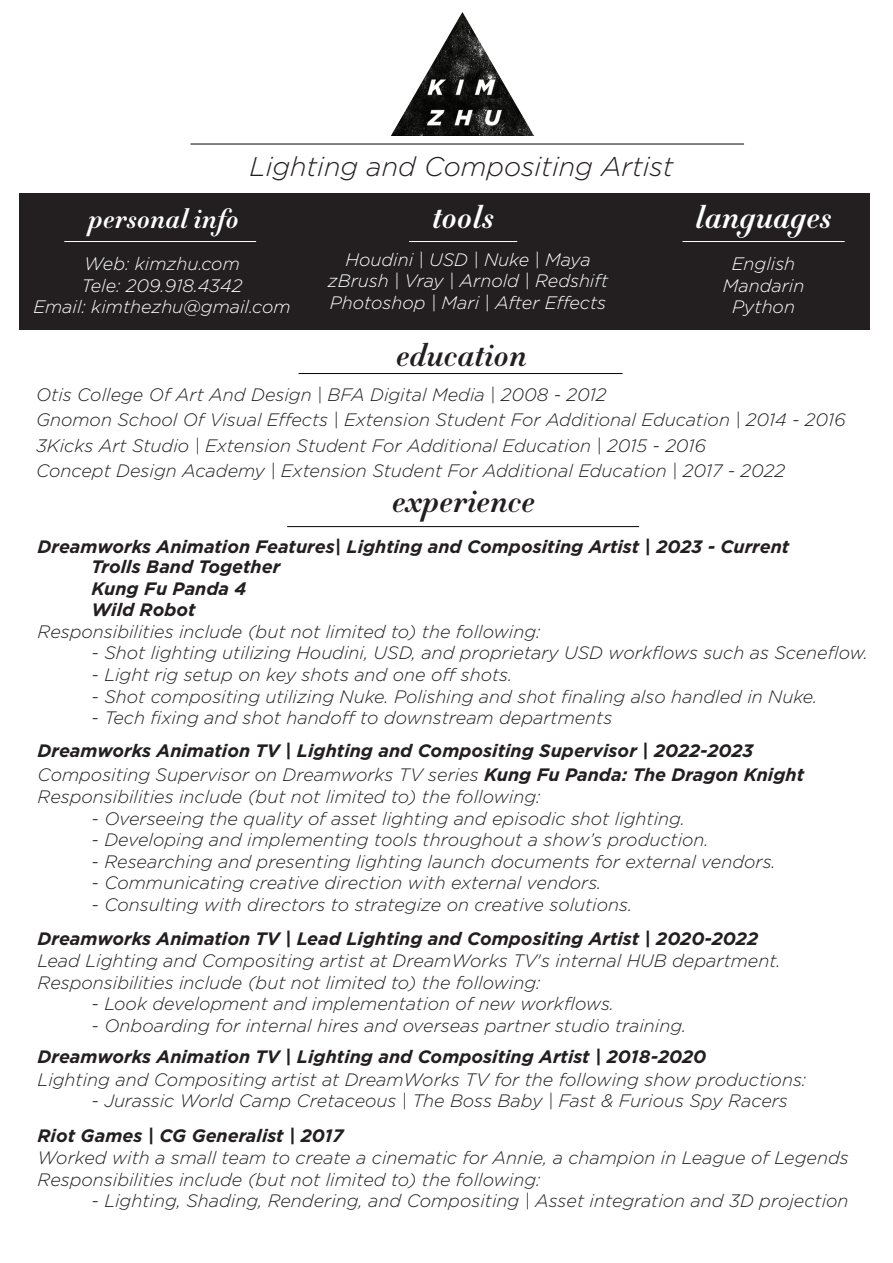
<style>
.page{position:relative;width:893px;height:1263px;background:#fff}
.page>*{position:absolute;margin:0;border:0;box-sizing:border-box;transform-origin:0 0}
.t1{font:italic 700 31.5px "Didot HTF 06";color:#231f20}
.t2{font:italic 700 31.5px "Didot HTF 06";color:#fff}
.t3{font:italic 300 27px "Gotham HTF";color:#231f20}
.t4{font:italic 700 27px "Didot HTF 06";color:#fff}
.t5{font:italic 300 18px/25.5px "Gotham HTF";color:#231f20}
.t6{font:italic 700 18px/21.6px "Gotham HTF";color:#231f20}
.t7{font:italic 300 18px/21.6px "Gotham HTF";color:#fff;text-align:center}
.s1{font-weight:300}
</style>
<div class="page">
<div style="left:20px;top:193px;width:850px;height:137px;background:#231f20"></div>
<hr style="left:64px;top:241px;width:192px;height:1px;background:#fff">
<hr style="left:287px;top:526px;width:352px;height:1px;background:#040503">
<hr style="left:190px;top:144px;width:554px;height:1px;background:#040503">
<hr style="left:409px;top:241px;width:108px;height:1px;background:#fff">
<hr style="left:682px;top:241px;width:162px;height:1px;background:#fff">
<img style="left:392px;top:12px;width:141px;height:123px">
<hr style="left:298px;top:373px;width:324px;height:1px;background:#040503">
<h2 class="t3" style="left:250px;top:152px;width:425px">Lighting and Compositing Artist</h2>
<h2 class="t4" style="left:88px;top:201px;width:152px">personal info</h2>
<h1 class="t2" style="left:432px;top:197px;width:64px">tools</h1>
<p class="t7" style="left:328px;top:248px;width:282px">Houdini | USD | Nuke | Maya zBrush | Vray | Arnold | Redshift<br>Photoshop | Mari | After Effects</p>
<p class="t7" style="left:34px;top:253px;width:259px">Web: kimzhu.com<br>Tele: 209.918.4342<br>Email: kimthezhu@gmail.com</p>
<h1 class="t2" style="left:695px;top:197px;width:138px">languages</h1>
<p class="t7" style="left:723px;top:253px;width:83px">English<br>Mandarin<br>Python</p>
<h1 class="t1" style="left:396px;top:335px;width:132px">education</h1>
<p class="t5" style="left:36px;top:381px;width:811px">Otis College Of Art And Design | BFA Digital Media | 2008 - 2012<br>Gnomon School Of Visual Effects | Extension Student For Additional Education | 2014 - 2016<br>3Kicks Art Studio | Extension Student For Additional Education | 2015 - 2016<br>Concept Design Academy | Extension Student For Additional Education | 2017 - 2022</p>
<h1 class="t1" style="left:392px;top:481px;width:144px">experience</h1>
<p class="t6" style="left:38px;top:536px;width:753px">Dreamworks Animation Features| Lighting and Compositing Artist | 2023 - Current</p>
<p class="t6" style="left:92px;top:556px;width:190px">Trolls Band Together<br>Kung Fu Panda 4<br>Wild Robot</p>
<p class="t5" style="left:38px;top:619px;width:504px">Responsibilities include (but not limited to) the following:</p>
<p class="t5" style="left:92px;top:640px;width:778px">- Shot lighting utilizing Houdini, USD, and proprietary USD workflows such as Sceneflow.</p>
<p class="t5" style="left:92px;top:662px;width:422px">- Light rig setup on key shots and one off shots.</p>
<p class="t5" style="left:92px;top:683px;width:727px">- Shot compositing utilizing Nuke. Polishing and shot finaling also handled in Nuke.</p>
<p class="t5" style="left:92px;top:705px;width:522px">- Tech fixing and shot handoff to downstream departments</p>
<p class="t6" style="left:38px;top:739px;width:768px;line-height:24px">Dreamworks Animation TV | Lighting and Compositing Supervisor | 2022-2023<br><span class="s1">Compositing Supervisor on Dreamworks TV series</span> Kung Fu Panda: The Dragon Knight</p>
<p class="t5" style="left:38px;top:784px;width:504px">Responsibilities include (but not limited to) the following:</p>
<p class="t5" style="left:92px;top:805px;width:595px">- Overseeing the quality of asset lighting and episodic shot lighting.</p>
<p class="t5" style="left:92px;top:827px;width:619px">- Developing and implementing tools throughout a show’s production.</p>
<p class="t5" style="left:92px;top:849px;width:686px">- Researching and presenting lighting launch documents for external vendors.</p>
<p class="t5" style="left:92px;top:870px;width:511px">- Communicating creative direction with external vendors.</p>
<p class="t5" style="left:92px;top:892px;width:542px">- Consulting with directors to strategize on creative solutions.</p>
<p class="t6" style="left:38px;top:927px;width:722px">Dreamworks Animation TV | Lead Lighting and Compositing Artist | 2020-2022</p>
<p class="t5" style="left:38px;top:950px;width:745px;line-height:21.6px">Lead Lighting and Compositing artist at DreamWorks TV's internal HUB department.<br>Responsibilities include (but not limited to) the following:</p>
<p class="t5" style="left:92px;top:991px;width:524px">- Look development and implementation of new workflows.</p>
<p class="t5" style="left:92px;top:1013px;width:596px">- Onboarding for internal hires and overseas partner studio training.</p>
<p class="t6" style="left:38px;top:1046px;width:670px">Dreamworks Animation TV | Lighting and Compositing Artist | 2018-2020</p>
<p class="t5" style="left:38px;top:1067px;width:770px">Lighting and Compositing artist at DreamWorks TV for the following show productions:</p>
<p class="t5" style="left:92px;top:1088px;width:698px">- Jurassic World Camp Cretaceous | The Boss Baby | Fast &amp; Furious Spy Racers</p>
<p class="t6" style="left:38px;top:1124px;width:308px">Riot Games | CG Generalist | 2017</p>
<p class="t5" style="left:38px;top:1147px;width:813px;line-height:21.6px">Worked with a small team to create a cinematic for Annie, a champion in League of Legends<br>Responsibilities include (but not limited to) the following:</p>
<p class="t5" style="left:92px;top:1188px;width:758px">- Lighting, Shading, Rendering, and Compositing | Asset integration and 3D projection</p>
</div>
